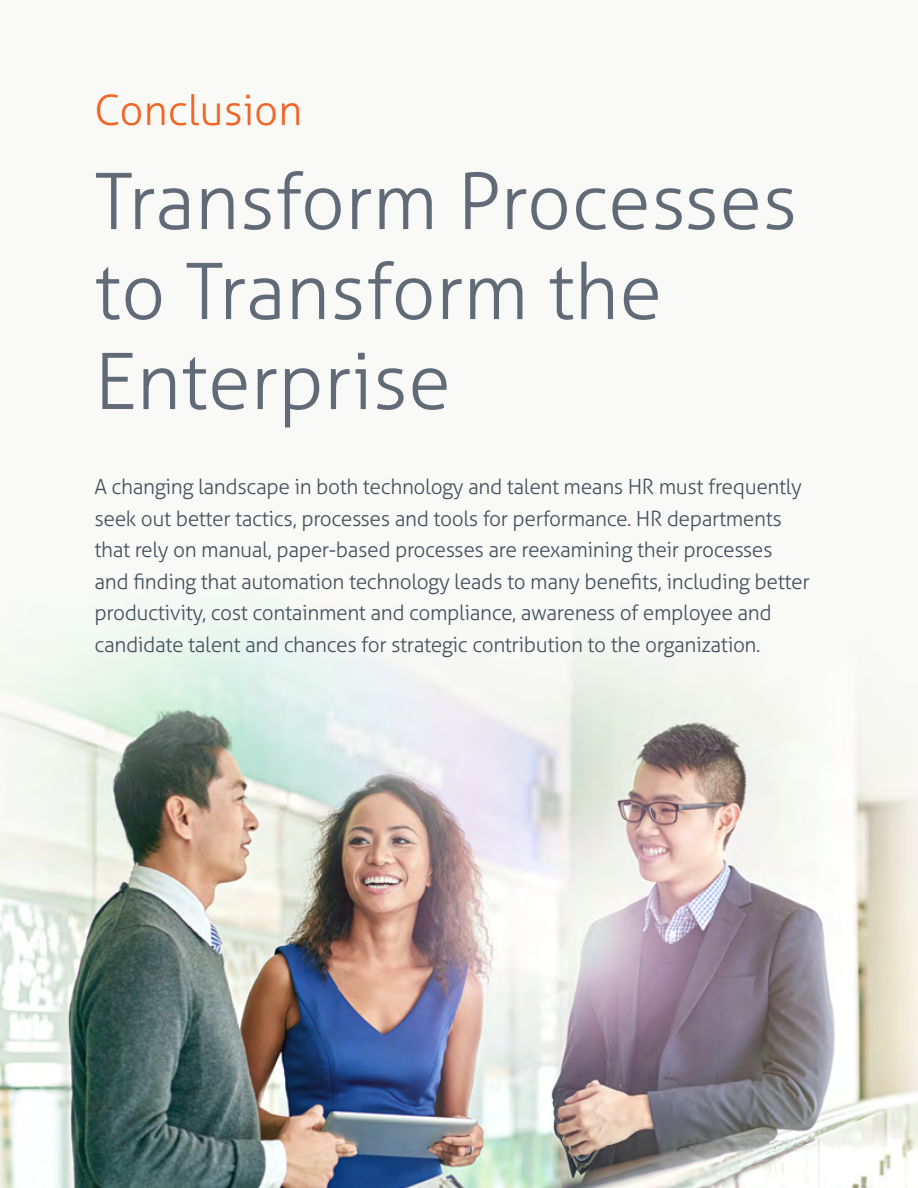
<style>
.page{position:relative;width:918px;height:1188px;background:#fff}
.page>*{position:absolute;margin:0;border:0;box-sizing:border-box;transform-origin:0 0}
.t1{font:300 78px/90px "Aller";color:#616b77}
.t2{font:300 42px "Aller";color:#f26422}
.t3{font:300 21px/31.5px "Aller";letter-spacing:-.02em;color:#44515e}
</style>
<div class="page">
<img style="left:0;top:591px;width:918px;height:597px">
<h2 class="t2" style="left:94px;top:85px;width:209px">Conclusion</h2>
<h1 class="t1" style="left:94px;top:156px;width:704px">Transform Processes to Transform the<br>Enterprise</h1>
<p class="t3" style="left:94px;top:471px;width:717px">A changing landscape in both technology and talent means HR must frequently seek out better tactics, processes and tools for performance. HR departments that rely on manual, paper-based processes are reexamining their processes and finding that automation technology leads to many benefits, including better productivity, cost containment and compliance, awareness of employee and candidate talent and chances for strategic contribution to the organization.</p>
</div>
